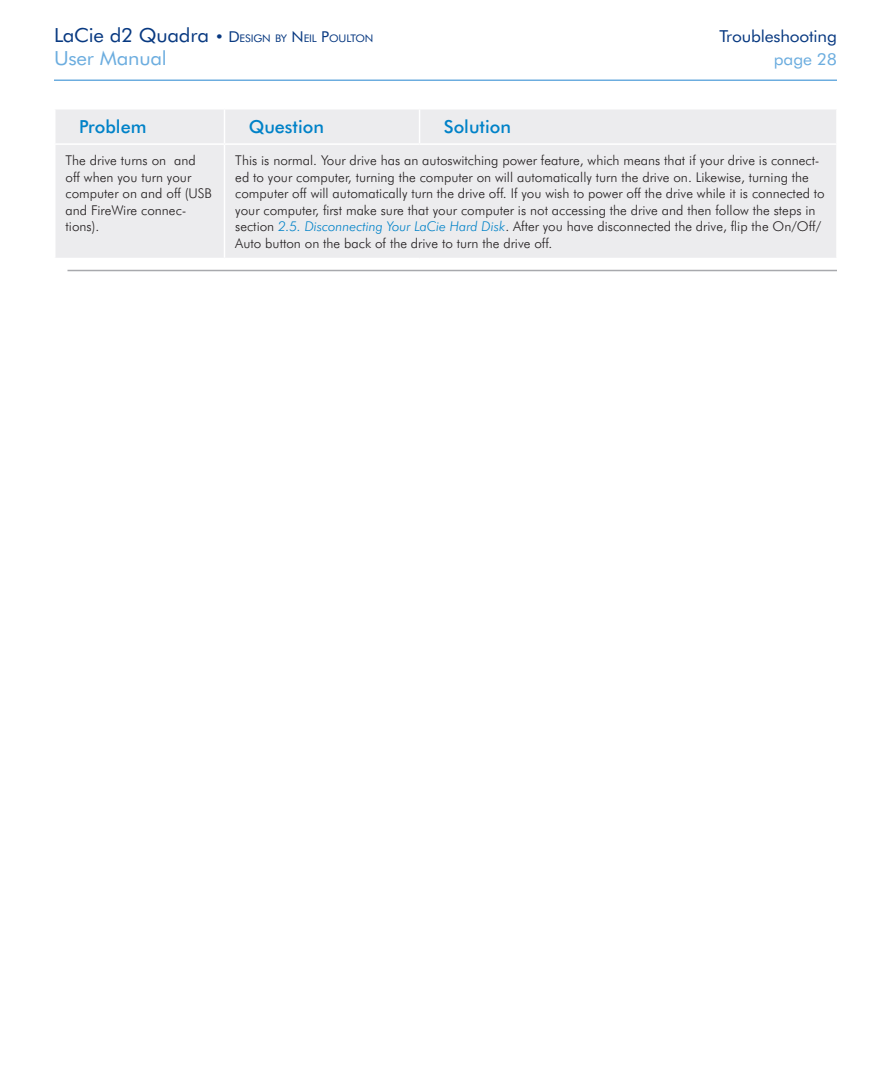
<style>
.page{position:relative;width:891px;height:1080px;background:#fff}
.page>*{position:absolute;margin:0;border:0;box-sizing:border-box;transform-origin:0 0}
.t1{font:19.5px "Futura BT";letter-spacing:-.01em;color:#6caddf;scale:1.05 1}
.t2{font:500 18px "Futura BT";color:#0082c8}
.t3{font:16.5px "Futura BT";letter-spacing:-.01em;color:#083981;scale:1.05 1}
.t4{font:16.5px "Futura BT";letter-spacing:-.01em;color:#6caddf;scale:1.05 1}
.t5{font:300 13.5px/16.5px "Futura BT";color:#231f20}
.t6{font:10.5px "Futura BT";letter-spacing:-.015em;color:#083981;scale:1.05 1}
.s1{font-size:19.5px}
.s2{font-size:15px}
.s3{font-style:italic;color:#0082c8}
</style>
<div class="page">
<hr style="left:54px;top:80px;width:783px;height:1px;background:#6caddf">
<hr style="left:68px;top:270px;width:769px;height:1px;background:#a8a9ad">
<div style="left:56px;top:110px;width:780px;height:148px;background:#ececee"></div>
<hr style="left:224px;top:110px;width:1px;height:33px;background:#fff">
<hr style="left:419px;top:110px;width:1px;height:33px;background:#fff">
<hr style="left:54px;top:143px;width:171px;height:2px;background:#fff">
<hr style="left:225px;top:143px;width:195px;height:2px;background:#fff">
<hr style="left:224px;top:145px;width:1px;height:113px;background:#fff">
<hr style="left:420px;top:143px;width:418px;height:2px;background:#fff">
<p class="t6" style="left:54px;top:32px;width:306px"><span class="s1">LaCie d2 Quadra</span> <span class="s2">• D</span>esign by <span class="s2">N</span> eil <span class="s2">P</span>oulton</p>
<p class="t3" style="left:719px;top:26px;width:114px">Troubleshooting</p>
<h1 class="t1" style="left:54px;top:46px;width:109px">User Manual</h1>
<p class="t4" style="left:774px;top:49px;width:60px">page 28</p>
<h2 class="t2" style="left:79px;top:116px;width:69px">Problem</h2>
<h2 class="t2" style="left:249px;top:116px;width:77px">Question</h2>
<h2 class="t2" style="left:444px;top:116px;width:69px">Solution</h2>
<p class="t5" style="left:66px;top:152px;width:148px">The drive turns on and off when you turn your computer on and off (USB and FireWire connec&shy;tions).</p>
<p class="t5" style="left:235px;top:152px;width:591px">This is normal. Your drive has an autoswitching power feature, which means that if your drive is connect&shy;ed to your computer, turning the computer on will automatically turn the drive on. Likewise, turning the computer off will automatically turn the drive off. If you wish to power off the drive while it is connected to your computer, first make sure that your computer is not accessing the drive and then follow the steps in section <span class="s3">2.5. Disconnecting Your LaCie Hard Disk</span>. After you have disconnected the drive, flip the On/Off/ Auto button on the back of the drive to turn the drive off.</p>
</div>
